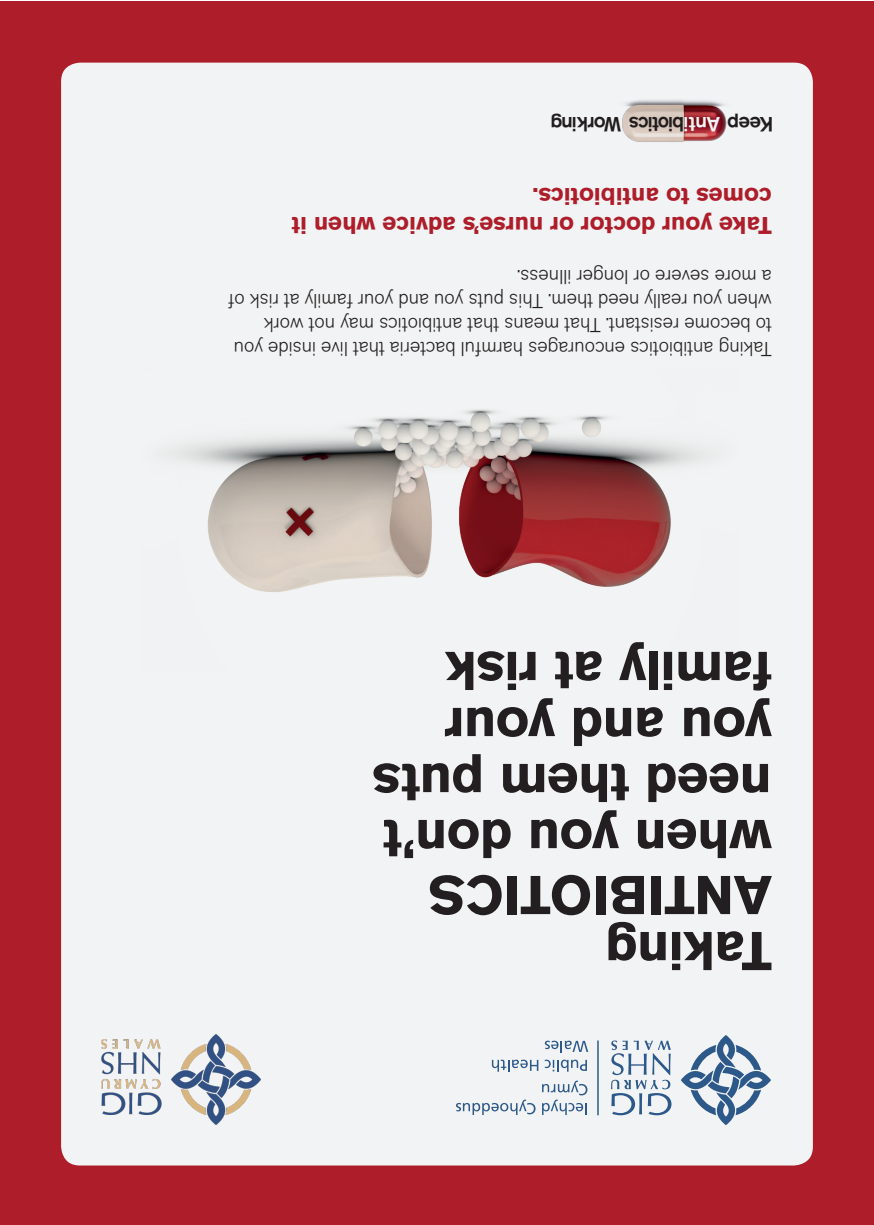
<style>
.page{position:relative;width:874px;height:1225px;background:#fff}
.page>*{position:absolute;margin:0;border:0;box-sizing:border-box;transform-origin:0 0}
.t1{font:700 54px/56px "Akzidenz Grotesk BE";letter-spacing:-.015em;color:#231f20}
.t2{font:700 24px/28.8px "Akzidenz Grotesk BE";letter-spacing:-.005em;color:#ae1d2a}
.t3{font:500 20.4px "Akzidenz Grotesk BE";color:#231f20}
.t4{font:300 20px/24px "Akzidenz Grotesk BE";letter-spacing:-.005em;color:#231f20}
.s1{color:#fff}
</style>
<div class="page">
<div style="left:0;top:2px;width:873px;height:1223px;background:#ae1d2a"></div>
<div style="left:56px;top:58px;width:761px;height:1112px;background:#f2f3f4;border-radius:24px"></div>
<div style="left:51px;top:53px;width:771px;height:1122px;border:10px solid #ae1d2a;border-radius:24px"></div>
<img style="left:171px;top:409px;width:534px;height:183px">
<img style="left:622px;top:100px;width:105px;height:42px">
<img style="left:101px;top:1035px;width:159px;height:89px">
<svg style="left:456px;top:1099px;width:79px;height:16px"></svg>
<svg style="left:542px;top:1080px;width:45px;height:35px"></svg>
<svg style="left:544px;top:1059px;width:42px;height:12px"></svg>
<svg style="left:491px;top:1059px;width:47px;height:12px"></svg>
<svg style="left:544px;top:1040px;width:44px;height:12px"></svg>
<hr style="left:597px;top:1040px;width:1px;height:75px;background:#2c598a">
<svg style="left:680px;top:1035px;width:90px;height:90px"></svg>
<svg style="left:611px;top:1040px;width:60px;height:75px"></svg>
<p class="t3" style="left:773px;top:137px;width:224px;rotate:-180deg">K pee <span class="s1">A</span> sci toib<span class="s1">i tn</span> W ikro n g</p>
<p class="t2" style="left:771px;top:239px;width:481px;rotate:-180deg">Take your doctor or nurse’s advice when it comes to antibiotics.</p>
<p class="t4" style="left:771px;top:360px;width:545px;rotate:-180deg">Taking antibiotics encourages harmful bacteria that live inside you to become resistant. That means that antibiotics may not work when you really need them. This puts you and your family at risk of a more severe or longer illness.</p>
<h1 class="t1" style="left:771px;top:978px;width:401px;rotate:-180deg">Taking<br>ANTIBIOTICS when you don’t need them puts you and your family at risk</h1>
</div>
